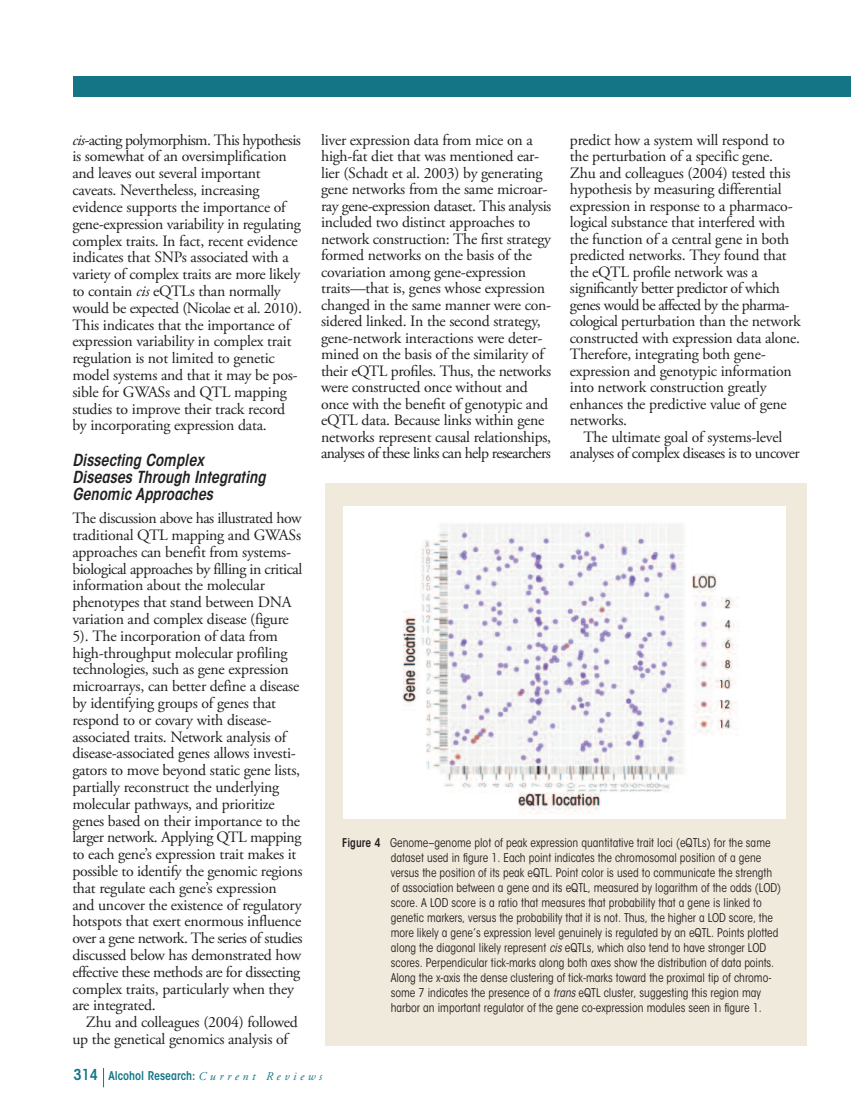
<style>
.page{position:relative;width:851px;height:1107px;background:#fff}
.page>*{position:absolute;margin:0;border:0;box-sizing:border-box;transform-origin:0 0}
.t1{font:italic 600 condensed 16.5px/16.8px "ITC Avant Garde Std";color:#231f20}
.t2{font:15.75px/16.5px "Adobe Garamond Pro";letter-spacing:-.015em;color:#231f20}
.t3{font:15.75px "Adobe Garamond Pro";letter-spacing:-.035em;color:#231f20}
.t4{font:15.75px "Adobe Garamond Pro";letter-spacing:-.04em;color:#231f20}
.t5{font:condensed 12px/15px "ITC Avant Garde Std";color:#231f20}
.t6{font:600 condensed 12px "ITC Avant Garde Std";color:#147586}
.s1{font-style:italic}
.s2{font-weight:600}
.s3{font-size:15px}
.s4{font-family:"Adobe Garamond Pro";font-weight:400;font-style:italic;font-stretch:normal}
</style>
<div class="page">
<div style="left:73px;top:76px;width:777px;height:20px;background:#147586"></div>
<svg style="left:103px;top:1068px;width:1px;height:19px"></svg>
<div style="left:325px;top:483px;width:481px;height:562px;background:#f0eadc"></div>
<div style="left:343px;top:506px;width:442px;height:313px;background:#fff"></div>
<img style="left:402px;top:523px;width:337px;height:291px">
<p class="t2" style="left:72px;top:133px;width:231px"><span class="s1">cis-</span>acting polymorphism. This hypothesis is somewhat of an oversimplification and leaves out several important caveats. Nevertheless, increasing evidence supports the importance of gene-expression variability in regulating complex traits. In fact, recent evidence indicates that SNPs associated with a variety of complex traits are more likely to contain <span class="s1">cis</span> eQTLs than normally would be expected (Nicolae et al. 2010).<br>This indicates that the importance of expression variability in complex trait regulation is not limited to genetic model systems and that it may be pos&shy;sible for GWASs and QTL mapping studies to improve their track record by incorporating expression data.</p>
<h2 class="t1" style="left:72px;top:453px;width:195px">Dissecting Complex<br>Diseases Through Integrating<br>Genomic Approaches</h2>
<p class="t2" style="left:72px;top:511px;width:231px">The discussion above has illustrated how</p>
<p class="t2" style="left:72px;top:528px;width:230px">traditional QTL mapping and GWASs</p>
<p class="t2" style="left:72px;top:545px;width:220px">approaches can benefit from systems-</p>
<p class="t2" style="left:72px;top:562px;width:231px">biological approaches by filling in critical</p>
<p class="t2" style="left:72px;top:578px;width:194px">information about the molecular</p>
<p class="t2" style="left:72px;top:595px;width:221px">phenotypes that stand between DNA</p>
<p class="t2" style="left:72px;top:612px;width:218px">variation and complex disease (figure</p>
<p class="t2" style="left:72px;top:629px;width:207px">5). The incorporation of data from</p>
<p class="t2" style="left:72px;top:646px;width:216px">high-throughput molecular profiling</p>
<p class="t2" style="left:72px;top:662px;width:218px">technologies, such as gene expression</p>
<p class="t2" style="left:72px;top:679px;width:228px">microarrays, can better define a disease</p>
<p class="t2" style="left:72px;top:696px;width:205px">by identifying groups of genes that</p>
<p class="t2" style="left:72px;top:713px;width:201px">respond to or covary with disease-</p>
<p class="t2" style="left:72px;top:730px;width:215px">associated traits. Network analysis of</p>
<p class="t2" style="left:72px;top:747px;width:225px">disease-associated genes allows investi-</p>
<p class="t2" style="left:72px;top:763px;width:229px">gators to move beyond static gene lists,</p>
<p class="t2" style="left:72px;top:780px;width:208px">partially reconstruct the underlying</p>
<p class="t2" style="left:72px;top:797px;width:204px">molecular pathways, and prioritize</p>
<p class="t2" style="left:72px;top:814px;width:229px">genes based on their importance to the</p>
<p class="t2" style="left:72px;top:831px;width:230px">larger network. Applying QTL mapping</p>
<p class="t2" style="left:72px;top:847px;width:226px">to each gene’s expression trait makes it</p>
<p class="t2" style="left:72px;top:864px;width:231px">possible to identify the genomic regions</p>
<p class="t2" style="left:72px;top:881px;width:206px">that regulate each gene’s expression</p>
<p class="t2" style="left:72px;top:898px;width:231px">and uncover the existence of regulatory</p>
<p class="t2" style="left:72px;top:915px;width:230px">hotspots that exert enormous influence</p>
<p class="t3" style="left:72px;top:932px;width:232px">over a gene network. The series of studies</p>
<p class="t2" style="left:72px;top:948px;width:230px">discussed below has demonstrated how</p>
<p class="t2" style="left:72px;top:965px;width:229px">effective these methods are for dissecting</p>
<p class="t2" style="left:72px;top:982px;width:223px">complex traits, particularly when they</p>
<p class="t2" style="left:72px;top:999px;width:85px">are integrated.</p>
<p class="t2" style="left:86px;top:1015px;width:213px">Zhu and colleagues (2004) followed</p>
<p class="t2" style="left:72px;top:1032px;width:217px">up the genetical genomics analysis of</p>
<p class="t2" style="left:321px;top:133px;width:232px">liver expression data from mice on a high-fat diet that was mentioned ear&shy;lier (Schadt et al. 2003) by generating gene networks from the same microar&shy;ray gene-expression dataset. This analysis included two distinct approaches to network construction: The first strategy formed networks on the basis of the covariation among gene-expression traits—that is, genes whose expression changed in the same manner were con&shy;sidered linked. In the second strategy, gene-network interactions were deter&shy;mined on the basis of the similarity of their eQTL profiles. Thus, the networks were constructed once without and once with the benefit of genotypic and eQTL data. Because links within gene networks represent causal relationships, analyses of these links can help researchers</p>
<p class="t2" style="left:570px;top:133px;width:216px">predict how a system will respond to</p>
<p class="t2" style="left:570px;top:149px;width:205px">the perturbation of a specific gene.</p>
<p class="t2" style="left:570px;top:166px;width:222px">Zhu and colleagues (2004) tested this</p>
<p class="t2" style="left:570px;top:182px;width:213px">hypothesis by measuring differential</p>
<p class="t2" style="left:570px;top:199px;width:224px">expression in response to a pharmaco-</p>
<p class="t2" style="left:570px;top:215px;width:217px">logical substance that interfered with</p>
<p class="t2" style="left:570px;top:232px;width:221px">the function of a central gene in both</p>
<p class="t2" style="left:570px;top:248px;width:218px">predicted networks. They found that</p>
<p class="t2" style="left:570px;top:265px;width:189px">the eQTL profile network was a</p>
<p class="t3" style="left:570px;top:282px;width:211px">significantly better predictor of which</p>
<p class="t4" style="left:570px;top:299px;width:221px">genes would be affected by the pharma-</p>
<p class="t2" style="left:570px;top:314px;width:232px">cological perturbation than the network</p>
<p class="t2" style="left:570px;top:331px;width:232px">constructed with expression data alone.</p>
<p class="t2" style="left:570px;top:347px;width:197px">Therefore, integrating both gene-</p>
<p class="t2" style="left:570px;top:364px;width:223px">expression and genotypic information</p>
<p class="t2" style="left:570px;top:381px;width:198px">into network construction greatly</p>
<p class="t2" style="left:570px;top:397px;width:218px">enhances the predictive value of gene</p>
<p class="t2" style="left:570px;top:414px;width:59px">networks.</p>
<p class="t2" style="left:583px;top:430px;width:200px">The ultimate goal of systems-level</p>
<p class="t3" style="left:570px;top:447px;width:231px">analyses of complex diseases is to uncover</p>
<p class="t5" style="left:391px;top:836px;width:392px;text-indent:-48px"><span class="s2">Figure 4</span> Genome–genome plot of peak expression quantitative trait loci (eQTLs) for the same dataset used in figure 1. Each point indicates the chromosomal position of a gene versus the position of its peak eQTL. Point color is used to communicate the strength of association between a gene and its eQTL, measured by logarithm of the odds (LOD) score. A LOD score is a ratio that measures that probability that a gene is linked to genetic markers, versus the probability that it is not. Thus, the higher a LOD score, the more likely a gene’s expression level genuinely is regulated by an eQTL. Points plotted along the diagonal likely represent <span class="s1">cis</span> eQTLs, which also tend to have stronger LOD scores. Perpendicular tick-marks along both axes show the distribution of data points.<br>Along the x-axis the dense clustering of tick-marks toward the proximal tip of chromo&shy;some 7 indicates the presence of a <span class="s1">trans</span> eQTL cluster, suggesting this region may harbor an important regulator of the gene co-expression modules seen in figure 1.</p>
<p class="t6" style="left:74px;top:1071px;width:250px"><span class="s3">314</span> Alcohol Research: <span class="s4">C u r r e n t R e v i e w s</span></p>
</div>
